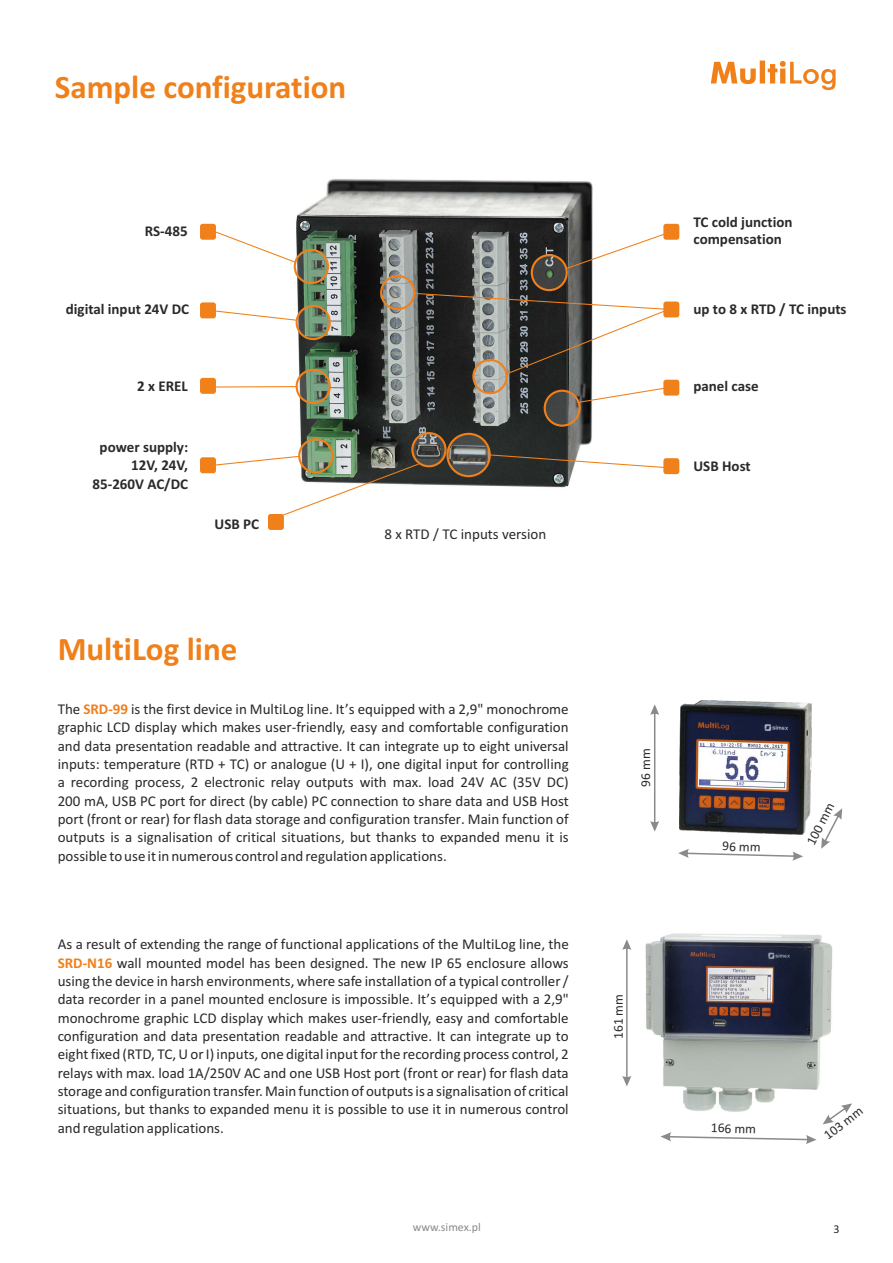
<style>
.page{position:relative;width:893px;height:1263px;background:#fff}
.page>*{position:absolute;margin:0;border:0;box-sizing:border-box;transform-origin:0 0}
.t1{font:700 33px "Calibri";color:#f0801a}
.t2{font:15px/18.3px "Calibri";color:#2b2929;text-align:justify}
.t3{font:700 15px/18.3px "Calibri";color:#2b2929;text-align:right}
.t4{font:13.5px "Calibri";color:#2b2929}
.t5{font:12px "Calibri";color:#8a8a8a}
.t6{font:12px "Calibri";color:#2b2929}
.s1{font-weight:700;color:#f0801a}
</style>
<div class="page">
<img style="left:645px;top:933px;width:188px;height:179px">
<img style="left:293px;top:179px;width:300px;height:309px">
<img style="left:532px;top:255px;width:35px;height:35px;border-radius:50%">
<div style="left:531px;top:254px;width:37px;height:37px;border:2px solid #f0801a;border-radius:50%"></div>
<svg style="left:565px;top:231px;width:98px;height:39px"></svg>
<div style="left:663px;top:224px;width:16px;height:16px;background:#f0801a;border-radius:3px"></div>
<img style="left:295px;top:250px;width:33px;height:33px;border-radius:50%">
<div style="left:294px;top:249px;width:35px;height:35px;border:2px solid #f0801a;border-radius:50%"></div>
<img style="left:381px;top:276px;width:33px;height:33px;border-radius:50%">
<div style="left:380px;top:275px;width:35px;height:35px;border:2px solid #f0801a;border-radius:50%"></div>
<div style="left:200px;top:302px;width:16px;height:16px;background:#f0801a;border-radius:3px"></div>
<img style="left:412px;top:433px;width:33px;height:33px;border-radius:50%">
<div style="left:411px;top:432px;width:36px;height:35px;border:2px solid #f0801a;border-radius:50%"></div>
<img style="left:297px;top:370px;width:33px;height:33px;border-radius:50%">
<div style="left:296px;top:369px;width:35px;height:35px;border:2px solid #f0801a;border-radius:50%"></div>
<div style="left:663px;top:301px;width:16px;height:16px;background:#f0801a;border-radius:3px"></div>
<img style="left:297px;top:306px;width:33px;height:33px;border-radius:50%">
<div style="left:296px;top:305px;width:35px;height:35px;border:2px solid #f0801a;border-radius:50%"></div>
<svg style="left:212px;top:310px;width:86px;height:11px"></svg>
<div style="left:200px;top:224px;width:16px;height:16px;background:#f0801a;border-radius:3px"></div>
<svg style="left:209px;top:229px;width:88px;height:35px"></svg>
<img style="left:299px;top:439px;width:33px;height:33px;border-radius:50%">
<div style="left:298px;top:438px;width:35px;height:35px;border:2px solid #f0801a;border-radius:50%"></div>
<hr style="left:212px;top:386px;width:85px;height:2px;background:#f0801a">
<div style="left:200px;top:378px;width:16px;height:16px;background:#f0801a;border-radius:3px"></div>
<div style="left:200px;top:457px;width:16px;height:16px;background:#f0801a;border-radius:3px"></div>
<svg style="left:711px;top:61px;width:125px;height:29px"></svg>
<img style="left:679px;top:701px;width:132px;height:133px">
<svg style="left:622px;top:939px;width:9px;height:147px"></svg>
<svg style="left:823px;top:1103px;width:29px;height:21px"></svg>
<svg style="left:660px;top:1132px;width:156px;height:12px"></svg>
<svg style="left:650px;top:704px;width:9px;height:128px"></svg>
<svg style="left:821px;top:808px;width:21px;height:41px"></svg>
<svg style="left:678px;top:849px;width:125px;height:12px"></svg>
<div style="left:663px;top:458px;width:16px;height:16px;background:#f0801a;border-radius:3px"></div>
<img style="left:473px;top:360px;width:34px;height:33px;border-radius:50%">
<div style="left:472px;top:359px;width:36px;height:35px;border:2px solid #f0801a;border-radius:50%"></div>
<svg style="left:414px;top:292px;width:254px;height:83px"></svg>
<div style="left:663px;top:380px;width:16px;height:16px;background:#f0801a;border-radius:3px"></div>
<img style="left:545px;top:391px;width:35px;height:35px;border-radius:50%">
<div style="left:544px;top:390px;width:37px;height:37px;border:2px solid #f0801a;border-radius:50%"></div>
<svg style="left:576px;top:387px;width:91px;height:17px"></svg>
<img style="left:447px;top:434px;width:43px;height:42px;border-radius:50%">
<svg style="left:447px;top:434px;width:1px;height:33px"></svg>
<svg style="left:488px;top:454px;width:178px;height:15px"></svg>
<div style="left:446px;top:433px;width:45px;height:44px;border:2px solid #f0801a;border-radius:50%"></div>
<div style="left:268px;top:514px;width:16px;height:16px;background:#f0801a;border-radius:3px"></div>
<svg style="left:212px;top:455px;width:208px;height:62px"></svg>
<h1 class="t1" style="left:55px;top:73px;width:293px">Sample configuration</h1>
<p class="t3" style="left:145px;top:223px;width:44px">RS-485</p>
<p class="t3" style="left:66px;top:301px;width:125px">digital input 24V DC</p>
<p class="t3" style="left:137px;top:378px;width:52px">2 x EREL</p>
<p class="t3" style="left:93px;top:439px;width:97px">power supply:<br>12V, 24V,<br>85-260V AC/DC</p>
<p class="t3" style="left:215px;top:516px;width:46px">USB PC</p>
<h1 class="t1" style="left:58px;top:635px;width:181px">MultiLog line</h1>
<p class="t2" style="left:384px;top:526px;width:163px">8 x RTD / TC inputs version</p>
<p class="t2" style="left:58px;top:701px;width:513px">The <span class="s1">SRD-99</span> is the first device in MultiLog line. It’s equipped with a 2,9" monochrome graphic LCD display which makes user-friendly, easy and comfortable configuration and data presentation readable and attractive. It can integrate up to eight universal inputs: temperature (RTD + TC) or analogue (U + I), one digital input for controlling a recording process, 2 electronic relay outputs with max. load 24V AC (35V DC)<br>200 mA, USB PC port for direct (by cable) PC connection to share data and USB Host port (front or rear) for flash data storage and configuration transfer. Main function of outputs is a signalisation of critical situations, but thanks to expanded menu it is possible to use it in numerous control and regulation applications.</p>
<p class="t2" style="left:58px;top:936px;width:513px">As a result of extending the range of functional applications of the MultiLog line, the <span class="s1">SRD-N16</span> wall mounted model has been designed. The new IP 65 enclosure allows using the device in harsh environments, where safe installation of a typical controller / data recorder in a panel mounted enclosure is impossible. It’s equipped with a 2,9"</p>
<p class="t2" style="left:58px;top:1010px;width:513px">monochrome graphic LCD display which makes user-friendly, easy and comfortable configuration and data presentation readable and attractive. It can integrate up to</p>
<p class="t2" style="left:58px;top:1046px;width:513px">eight fixed (RTD, TC, U or I) inputs, one digital input for the recording process control, 2 relays with max. load 1A/250V AC and one USB Host port (front or rear) for flash data storage and configuration transfer. Main function of outputs is a signalisation of critical situations, but thanks to expanded menu it is possible to use it in numerous control and regulation applications.</p>
<p class="t3" style="left:693px;top:215px;width:101px;line-height:16.5px;text-align:left">TC cold junction compensation</p>
<p class="t3" style="left:693px;top:301px;width:155px">up to 8 x RTD / TC inputs</p>
<p class="t3" style="left:693px;top:378px;width:67px">panel case</p>
<p class="t3" style="left:693px;top:458px;width:59px">USB Host</p>
<p class="t4" style="left:640px;top:787px;width:40px;rotate:-90deg">96 mm</p>
<p class="t4" style="left:613px;top:1039px;width:47px;rotate:-90deg">161 mm</p>
<p class="t4" style="left:723px;top:840px;width:40px;rotate:2deg">96 mm</p>
<p class="t4" style="left:805px;top:841px;width:47px;rotate:-63deg">100 mm</p>
<p class="t4" style="left:711px;top:1122px;width:47px;rotate:1deg">166 mm</p>
<p class="t4" style="left:822px;top:1132px;width:47px;rotate:-38deg">103 mm</p>
<p class="t5" style="left:413px;top:1221px;width:70px">www.simex.pl</p>
<p class="t6" style="left:833px;top:1223px;width:8px">3</p>
</div>
